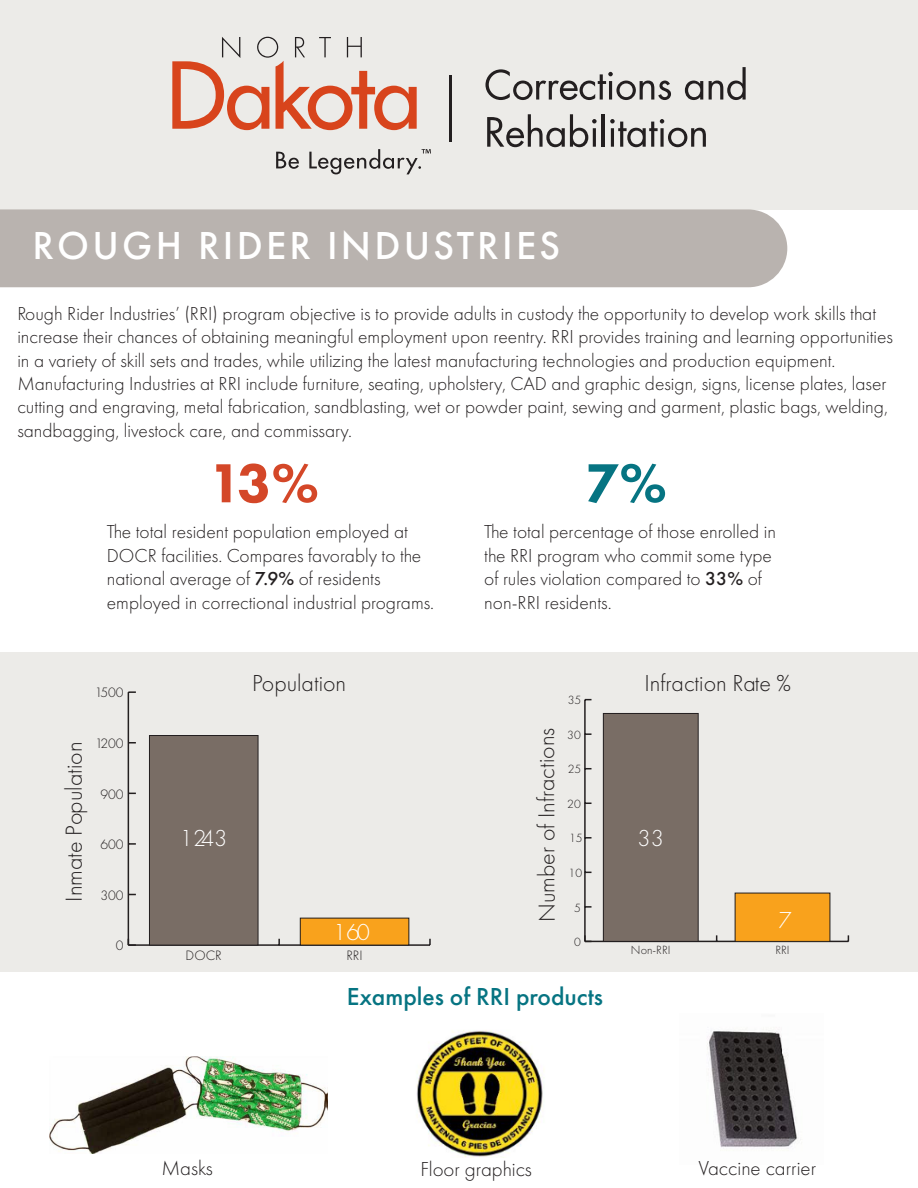
<style>
.page{position:relative;width:918px;height:1188px;background:#fff}
.page>*{position:absolute;margin:0;border:0;box-sizing:border-box;transform-origin:0 0}
.t1{font:800 57px "Futura PT";color:#d44728}
.t2{font:800 57px "Futura PT";color:#067482}
.t3{font:500 40.5px "Futura PT";letter-spacing:.08em;color:#fff}
.t4{font:500 25.5px "Futura PT";color:#067482}
.t5{font:300 24px "Futura PT";color:#231f20}
.t6{font:300 24px "Futura PT";color:#fff}
.t7{font:300 21px "Futura PT";color:#231f20}
.t8{font:300 19.5px/23.4px "Futura PT";color:#231f20}
.t9{font:300 14.1px "Futura PT";color:#231f20}
.t10{font:300 12.3px "Futura PT";color:#231f20}
.s1{font-weight:500}
</style>
<div class="page">
<div style="left:0;top:652px;width:918px;height:320px;background:#ecebe8"></div>
<div style="left:0;top:0;width:918px;height:210px;background:#ecebe8"></div>
<hr style="left:450px;top:75px;width:2px;height:66px;background:#231f20">
<svg style="left:485px;top:69px;width:186px;height:31px"></svg>
<svg style="left:685px;top:81px;width:18px;height:19px"></svg>
<svg style="left:709px;top:67px;width:37px;height:33px"></svg>
<svg style="left:487px;top:114px;width:110px;height:33px"></svg>
<hr style="left:602px;top:114px;width:3px;height:33px;background:#231f20">
<svg style="left:610px;top:119px;width:96px;height:28px"></svg>
<svg style="left:172px;top:37px;width:245px;height:93px"></svg>
<svg style="left:276px;top:152px;width:23px;height:17px"></svg>
<svg style="left:309px;top:149px;width:122px;height:25px"></svg>
<div style="left:0;top:210px;width:787px;height:77px;background:#b9b3af"></div>
<hr style="left:128px;top:944px;width:302px;height:2px;background:#231f20">
<hr style="left:128px;top:692px;width:1px;height:253px;background:#231f20">
<svg style="left:128px;top:939px;width:8px;height:7px"></svg>
<svg style="left:129px;top:843px;width:7px;height:2px"></svg>
<svg style="left:129px;top:742px;width:7px;height:2px"></svg>
<svg style="left:128px;top:691px;width:8px;height:2px"></svg>
<div style="left:149px;top:736px;width:109px;height:209px;background:#796d65"></div>
<div style="left:149px;top:735px;width:109px;height:210px;border:1px solid #231f20"></div>
<div style="left:300px;top:918px;width:109px;height:27px;background:#f9a21c"></div>
<hr style="left:585px;top:941px;width:263px;height:1px;background:#231f20">
<hr style="left:584px;top:700px;width:2px;height:241px;background:#231f20">
<svg style="left:584px;top:935px;width:8px;height:7px"></svg>
<svg style="left:586px;top:906px;width:6px;height:2px"></svg>
<svg style="left:586px;top:837px;width:6px;height:2px"></svg>
<svg style="left:586px;top:733px;width:6px;height:2px"></svg>
<div style="left:603px;top:713px;width:95px;height:228px;background:#796d65"></div>
<div style="left:603px;top:713px;width:96px;height:229px;border:1px solid #231f20"></div>
<div style="left:735px;top:893px;width:95px;height:48px;background:#f9a21c"></div>
<div style="left:735px;top:893px;width:95px;height:49px;border:1px solid #231f20"></div>
<img style="left:50px;top:1056px;width:277px;height:98px">
<img style="left:416px;top:1030px;width:128px;height:128px">
<img style="left:707px;top:1030px;width:90px;height:119px">
<p class="t3" style="left:32px;top:221px;width:530px">ROUGH RIDER INDUSTRIES</p>
<p class="t8" style="left:17px;top:302px;width:877px">Rough Rider Industries’ (RRI) program objective is to provide adults in custody the opportunity to develop work skills that increase their chances of obtaining meaningful employment upon reentry. RRI provides training and learning opportunities in a variety of skill sets and trades, while utilizing the latest manufacturing technologies and production equipment.</p>
<p class="t8" style="left:17px;top:372px;width:872px;text-align:justify">Manufacturing Industries at RRI include furniture, seating, upholstery, CAD and graphic design, signs, license plates, laser cutting and engraving, metal fabrication, sandblasting, wet or powder paint, sewing and garment, plastic bags, welding, sandbagging, livestock care, and commissary.</p>
<p class="t1" style="left:209px;top:448px;width:112px">13%</p>
<p class="t2" style="left:585px;top:448px;width:83px">7%</p>
<p class="t8" style="left:107px;top:520px;width:316px">The total resident population employed at<br>DOCR facilities. Compares favorably to the</p>
<p class="t8" style="left:107px;top:567px;width:275px">national average of <span class="s1">7.9%</span> of residents</p>
<p class="t8" style="left:107px;top:591px;width:329px">employed in correctional industrial programs.</p>
<p class="t8" style="left:484px;top:520px;width:293px">The total percentage of those enrolled in the RRI program who commit some type of rules violation compared to <span class="s1">33%</span> of non-RRI residents.</p>
<p class="t9" style="left:95px;top:685px;width:30px">1500</p>
<p class="t5" style="left:60px;top:902px;width:161px;rotate:-90deg">Inmate Population</p>
<p class="t9" style="left:95px;top:735px;width:30px">1200</p>
<p class="t9" style="left:100px;top:786px;width:25px">900</p>
<p class="t9" style="left:100px;top:837px;width:25px">600</p>
<p class="t9" style="left:100px;top:887px;width:25px">300</p>
<p class="t9" style="left:116px;top:938px;width:9px">0</p>
<p class="t5" style="left:252px;top:669px;width:96px">Population</p>
<p class="t6" style="left:180px;top:824px;width:49px">1243</p>
<p class="t6" style="left:333px;top:919px;width:38px">160</p>
<p class="t9" style="left:186px;top:947px;width:38px">DOCR</p>
<p class="t9" style="left:346px;top:947px;width:18px">RRI</p>
<p class="t5" style="left:533px;top:922px;width:196px;rotate:-90deg">Number of Infractions</p>
<p class="t10" style="left:568px;top:693px;width:15px">35</p>
<p class="t10" style="left:567px;top:728px;width:15px">30</p>
<p class="t10" style="left:568px;top:762px;width:15px">25</p>
<p class="t10" style="left:567px;top:797px;width:15px">20</p>
<p class="t10" style="left:569px;top:831px;width:15px">15</p>
<p class="t10" style="left:569px;top:866px;width:15px">10</p>
<p class="t10" style="left:574px;top:900px;width:8px">5</p>
<p class="t10" style="left:574px;top:935px;width:8px">0</p>
<p class="t4" style="left:347px;top:982px;width:258px">Examples of RRI products</p>
<p class="t5" style="left:645px;top:670px;width:148px">Infraction Rate %</p>
<p class="t6" style="left:638px;top:825px;width:28px">33</p>
<p class="t6" style="left:779px;top:907px;width:15px">7</p>
<p class="t10" style="left:631px;top:943px;width:41px">Non-RRI</p>
<p class="t10" style="left:775px;top:943px;width:16px">RRI</p>
<p class="t7" style="left:161px;top:1156px;width:53px">Masks</p>
<p class="t7" style="left:420px;top:1157px;width:113px">Floor graphics</p>
<p class="t7" style="left:699px;top:1156px;width:119px">Vaccine carrier</p>
</div>
